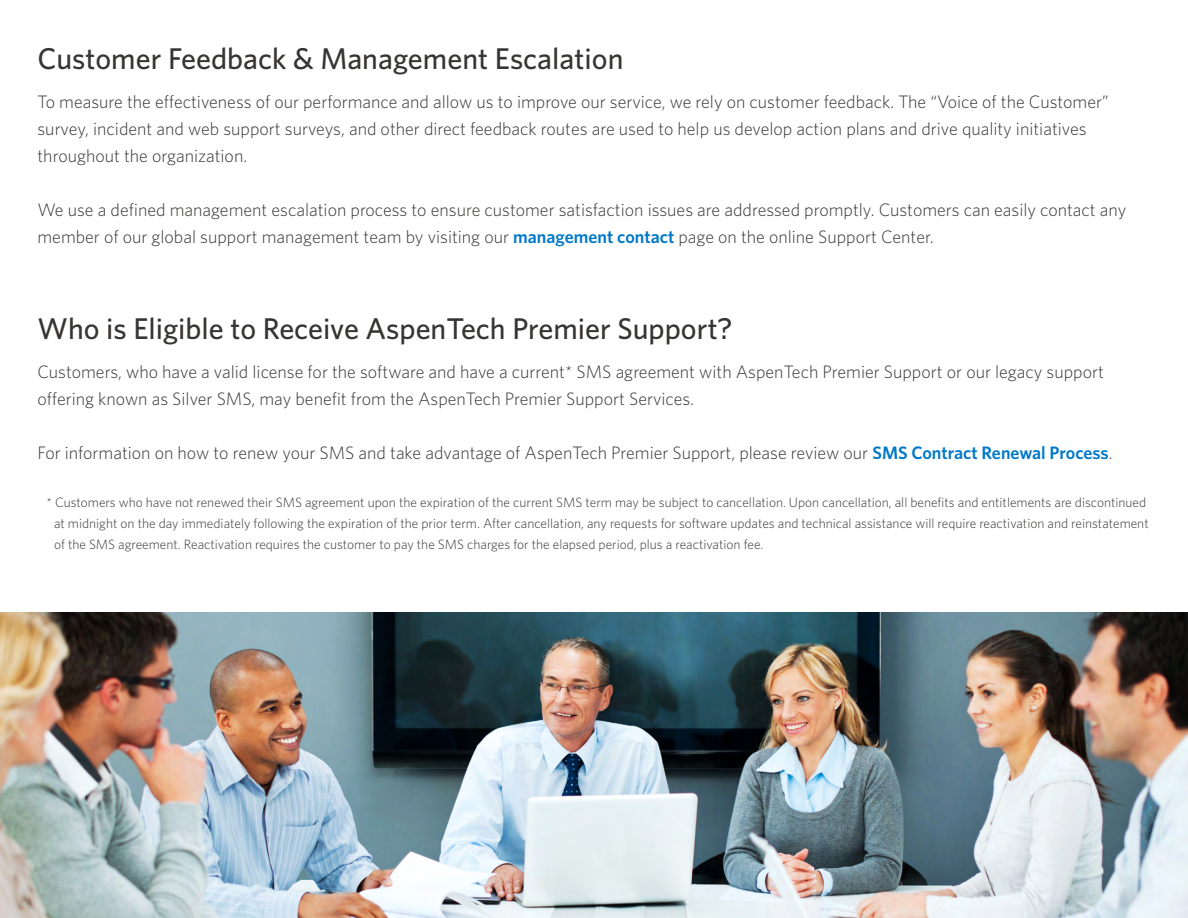
<style>
.page{position:relative;width:1188px;height:918px;background:#fff}
.page>*{position:absolute;margin:0;border:0;box-sizing:border-box;transform-origin:0 0}
.t1{font:500 30px "Whitney";color:#363534}
.t2{font:300 18px/27px "Whitney";color:#363534}
.t3{font:300 13.5px/21px "Whitney";color:#363534}
.s1{font-weight:600;color:#0078c9}
</style>
<div class="page">
<img style="left:0;top:612px;width:1188px;height:306px">
<h1 class="t1" style="left:38px;top:39px;width:588px">Customer Feedback &amp; Management Escalation</h1>
<p class="t2" style="left:38px;top:88px;width:1073px">To measure the effectiveness of our performance and allow us to improve our service, we rely on customer feedback. The “Voice of the Customer” survey, incident and web support surveys, and other direct feedback routes are used to help us develop action plans and drive quality initiatives throughout the organization.</p>
<p class="t2" style="left:38px;top:196px;width:1090px">We use a defined management escalation process to ensure customer satisfaction issues are addressed promptly. Customers can easily contact any member of our global support management team by visiting our <span class="s1">management contact</span> page on the online Support Center.</p>
<h1 class="t1" style="left:38px;top:309px;width:697px">Who is Eligible to Receive AspenTech Premier Support?</h1>
<p class="t2" style="left:38px;top:358px;width:1068px">Customers, who have a valid license for the software and have a current* SMS agreement with AspenTech Premier Support or our legacy support offering known as Silver SMS, may benefit from the AspenTech Premier Support Services.</p>
<p class="t2" style="left:38px;top:439px;width:1077px">For information on how to renew your SMS and take advantage of AspenTech Premier Support, please review our <span class="s1">SMS Contract Renewal Process</span>.</p>
<p class="t3" style="left:54px;top:491px;width:1096px;text-indent:-8px">* Customers who have not renewed their SMS agreement upon the expiration of the current SMS term may be subject to cancellation. Upon cancellation, all benefits and entitlements are discontinued at midnight on the day immediately following the expiration of the prior term. After cancellation, any requests for software updates and technical assistance will require reactivation and reinstatement of the SMS agreement. Reactivation requires the customer to pay the SMS charges for the elapsed period, plus a reactivation fee.</p>
</div>
